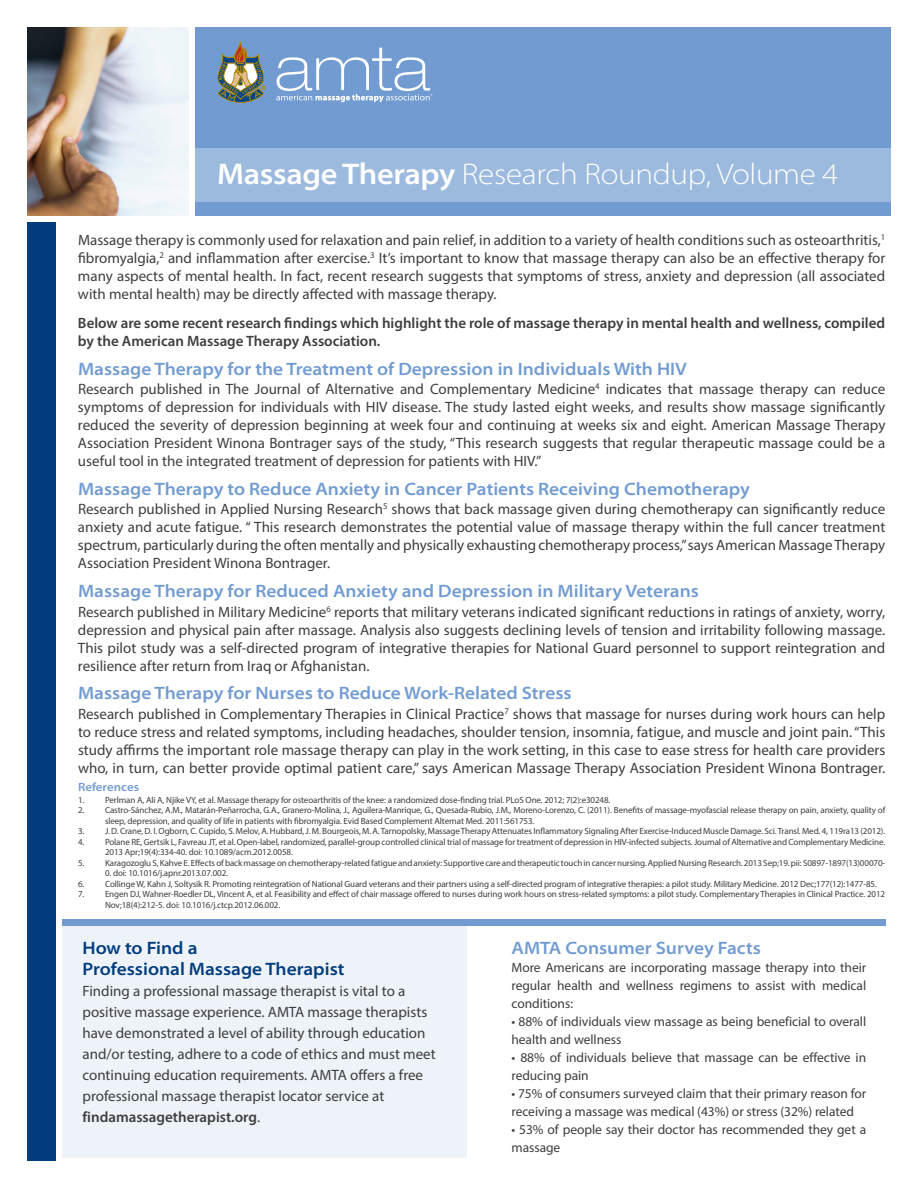
<style>
.page{position:relative;width:918px;height:1188px;background:#fff}
.page>*{position:absolute;margin:0;border:0;box-sizing:border-box;transform-origin:0 0}
.t1{font:300 semi-expanded 30px "Myriad Pro";letter-spacing:-.01em;color:#fff}
.t2{font:600 semi-expanded 18px "Myriad Pro";color:#729cd1}
.t3{font:600 semi-expanded 18px/21px "Myriad Pro";color:#013d7d}
.t4{font:15px/18px "Myriad Pro";color:#3e3e3f;text-align:justify}
.t5{font:600 15px/18px "Myriad Pro";color:#3e3e3f}
.t6{font:13.5px/18px "Myriad Pro";letter-spacing:-.005em;color:#3e3e3f}
.t7{font:600 semi-expanded 12px "Myriad Pro";color:#729cd1}
.t8{font:9px/10.5px "Myriad Pro";letter-spacing:-.01em;color:#3e3e3f}
.s1{font-weight:600}
</style>
<div class="page">
<div style="left:196px;top:27px;width:695px;height:189px;background:#729cd1"></div>
<div style="left:27px;top:223px;width:28px;height:938px;background:#013d7d"></div>
<div style="left:196px;top:148px;width:695px;height:54px;background:#9cb9de"></div>
<svg style="left:217px;top:42px;width:48px;height:61px"></svg>
<svg style="left:276px;top:48px;width:156px;height:54px"></svg>
<img style="left:27px;top:27px;width:162px;height:189px">
<div style="left:62px;top:922px;width:405px;height:236px;background:#eef2f9"></div>
<div style="left:62px;top:920px;width:823px;height:6px;background:#729cd1"></div>
<h1 class="t1" style="left:217px;top:157px;width:623px"><span class="s1">Massage Therapy</span> Research Roundup, Volume 4</h1>
<p class="t4" style="left:78px;top:231px;width:809px">Massage therapy is commonly used for relaxation and pain relief, in addition to a variety of health conditions such as osteoarthritis,<sup>1 </sup>fibromyalgia,<sup>2</sup> and inflammation after exercise.<sup>3</sup> It’s important to know that massage therapy can also be an effective therapy for many aspects of mental health. In fact, recent research suggests that symptoms of stress, anxiety and depression (all associated with mental health) may be directly affected with massage therapy.</p>
<p class="t5" style="left:78px;top:314px;width:809px">Below are some recent research findings which highlight the role of massage therapy in mental health and wellness, compiled by the American Massage Therapy Association.</p>
<p class="t2" style="left:78px;top:359px;width:610px">Massage Therapy for the Treatment of Depression in Individuals With HIV</p>
<p class="t4" style="left:78px;top:380px;width:809px">Research published in The Journal of Alternative and Complementary Medicine<sup>4</sup> indicates that massage therapy can reduce symptoms of depression for individuals with HIV disease. The study lasted eight weeks, and results show massage significantly reduced the severity of depression beginning at week four and continuing at weeks six and eight. American Massage Therapy Association President Winona Bontrager says of the study, “This research suggests that regular therapeutic massage could be a useful tool in the integrated treatment of depression for patients with HIV.”</p>
<p class="t2" style="left:78px;top:479px;width:674px">Massage Therapy to Reduce Anxiety in Cancer Patients Receiving Chemotherapy</p>
<p class="t4" style="left:78px;top:500px;width:809px">Research published in Applied Nursing Research<sup>5</sup> shows that back massage given during chemotherapy can significantly reduce anxiety and acute fatigue. “ This research demonstrates the potential value of massage therapy within the full cancer treatment spectrum, particularly during the often mentally and physically exhausting chemotherapy process,” says American Massage Therapy Association President Winona Bontrager.</p>
<p class="t2" style="left:78px;top:581px;width:622px">Massage Therapy for Reduced Anxiety and Depression in Military Veterans</p>
<p class="t4" style="left:78px;top:602px;width:809px">Research published in Military Medicine<sup>6</sup> reports that military veterans indicated significant reductions in ratings of anxiety, worry, depression and physical pain after massage. Analysis also suggests declining levels of tension and irritability following massage.<br>This pilot study was a self-directed program of integrative therapies for National Guard personnel to support reintegration and resilience after return from Iraq or Afghanistan.</p>
<p class="t2" style="left:78px;top:683px;width:495px">Massage Therapy for Nurses to Reduce Work-Related Stress</p>
<p class="t4" style="left:78px;top:704px;width:809px">Research published in Complementary Therapies in Clinical Practice<sup>7</sup> shows that massage for nurses during work hours can help to reduce stress and related symptoms, including headaches, shoulder tension, insomnia, fatigue, and muscle and joint pain. “This study affirms the important role massage therapy can play in the work setting, in this case to ease stress for health care providers who, in turn, can better provide optimal patient care,” says American Massage Therapy Association President Winona Bontrager.</p>
<p class="t7" style="left:78px;top:780px;width:63px">References</p>
<p class="t8" style="left:78px;top:794px;width:534px">1. Perlman A, Ali A, Njike VY, et al. Massage therapy for osteoarthritis of the knee: a randomized dose-finding trial. PLoS One. 2012; 7(2):e30248.</p>
<p class="t8" style="left:105px;top:805px;width:782px;text-indent:-27px">2. Castro-Sánchez, A.M., Matarán-Peñarrocha, G.A., Granero-Molina, J., Aguilera-Manrique, G., Quesada-Rubio, J.M., Moreno-Lorenzo, C. (2011). Benefits of massage-myofascial release therapy on pain, anxiety, quality of sleep, depression, and quality of life in patients with fibromyalgia. Evid Based Complement Alternat Med. 2011:561753.</p>
<p class="t8" style="left:78px;top:826px;width:809px">3. J. D. Crane, D. I. Ogborn, C. Cupido, S. Melov, A. Hubbard, J. M. Bourgeois, M. A. Tarnopolsky, Massage Therapy Attenuates Inflammatory Signaling After Exercise-Induced Muscle Damage. Sci. Transl. Med. 4, 119ra13 (2012).</p>
<p class="t8" style="left:105px;top:836px;width:782px;text-indent:-27px">4. Polane RE, Gertsik L, Favreau JT, et al. Open-label, randomized, parallel-group controlled clinical trial of massage for treatment of depression in HIV-infected subjects. Journal of Alternative and Complementary Medicine.<br>2013 Apr;19(4):334-40. doi: 10.1089/acm.2012.0058.</p>
<p class="t8" style="left:78px;top:857px;width:809px">5. Karagozoglu S, Kahve E. Effects of back massage on chemotherapy-related fatigue and anxiety: Supportive care and therapeutic touch in cancer nursing. Applied Nursing Research. 2013 Sep;19. pii: S0897-1897(13)00070-</p>
<p class="t8" style="left:105px;top:868px;width:125px">0. doi: 10.1016/j.apnr.2013.07.002.</p>
<p class="t8" style="left:78px;top:878px;width:800px">6. Collinge W, Kahn J, Soltysik R. Promoting reintegration of National Guard veterans and their partners using a self-directed program of integrative therapies: a pilot study. Military Medicine. 2012 Dec;177(12):1477-85.</p>
<p class="t8" style="left:105px;top:889px;width:782px;text-indent:-27px">7. Engen DJ, Wahner-Roedler DL, Vincent A, et al. Feasibility and effect of chair massage offered to nurses during work hours on stress-related symptoms: a pilot study. Complementary Therapies in Clinical Practice. 2012<br>Nov;18(4):212-5. doi: 10.1016/j.ctcp.2012.06.002.</p>
<p class="t3" style="left:82px;top:938px;width:264px">How to Find a<br>Professional Massage Therapist</p>
<p class="t4" style="left:82px;top:980px;width:355px;line-height:21px;text-align:left">Finding a professional massage therapist is vital to a positive massage experience. AMTA massage therapists have demonstrated a level of ability through education and/or testing, adhere to a code of ethics and must meet continuing education requirements. AMTA offers a free professional massage therapist locator service at <span class="s1">findamassagetherapist.org</span>.</p>
<p class="t2" style="left:512px;top:938px;width:251px">AMTA Consumer Survey Facts</p>
<p class="t6" style="left:512px;top:958px;width:356px;text-align:justify">More Americans are incorporating massage therapy into their regular health and wellness regimens to assist with medical conditions:</p>
<p class="t6" style="left:512px;top:1012px;width:356px">• 88% of individuals view massage as being beneficial to overall health and wellness</p>
<p class="t6" style="left:512px;top:1048px;width:356px">• 88% of individuals believe that massage can be effective in reducing pain</p>
<p class="t6" style="left:512px;top:1084px;width:356px">• 75% of consumers surveyed claim that their primary reason for receiving a massage was medical (43%) or stress (32%) related</p>
<p class="t6" style="left:512px;top:1120px;width:356px">• 53% of people say their doctor has recommended they get a massage</p>
</div>
